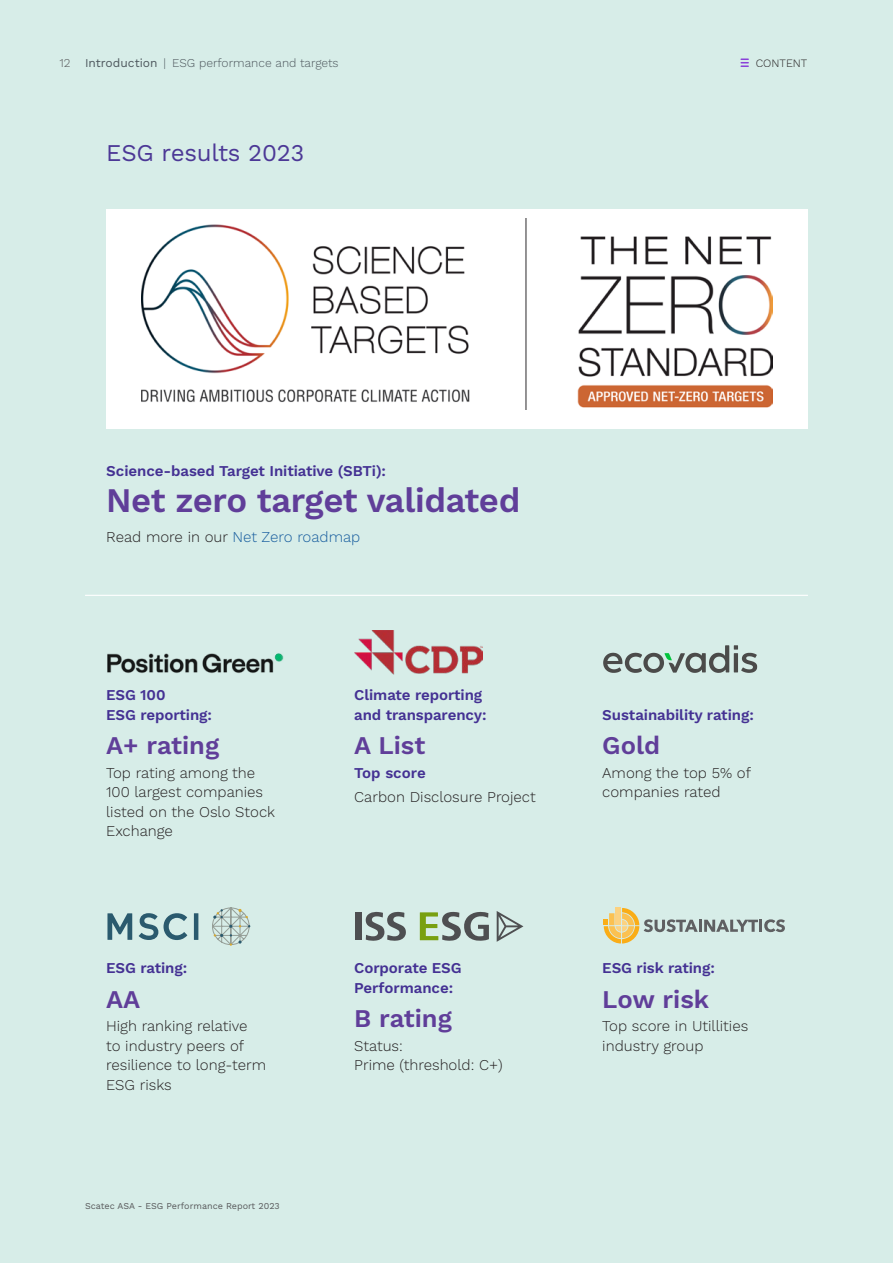
<style>
.page{position:relative;width:893px;height:1263px;background:#d7ede8}
.page>*{position:absolute;margin:0;border:0;box-sizing:border-box;transform-origin:0 0}
.Bildetekster{font:600 34.5px "Work Sans";letter-spacing:-.01em;color:#603e99}
.Bildetekster-2{font:600 25.5px "Work Sans";color:#603e99}
.Headline_Style_2_-_Black_-_Left{font:24px "Work Sans";letter-spacing:-.01em;color:#4c3896}
.Bildetekster-3{font:300 15px/19.5px "Work Sans";color:#231f20}
.Illustration_Subheading_1{font:600 15px/19.5px "Work Sans";letter-spacing:-.005em;color:#443193}
.Bildetekster-4{font:300 15px "Work Sans";color:#175d9e}
.Bildetekster-5{font:600 15px "Work Sans";color:#443193}
.t1{font:300 12px "Work Sans";color:#4d575d}
.t2{font:300 11.25px "Work Sans";color:#231f20}
.t3{font:9px "Work Sans";color:#57585a}
.s1{color:#57585a}
.s2{font-weight:400}
.s3{color:#231f20}
</style>
<div class="page">
<img style="left:354px;top:630px;width:129px;height:45px">
<svg style="left:603px;top:645px;width:154px;height:28px"></svg>
<svg style="left:420px;top:912px;width:69px;height:29px"></svg>
<svg style="left:366px;top:912px;width:40px;height:29px"></svg>
<svg style="left:497px;top:911px;width:26px;height:31px"></svg>
<div style="left:356px;top:912px;width:6px;height:28px;background:#4e4f51"></div>
<svg style="left:604px;top:908px;width:181px;height:36px"></svg>
<svg style="left:212px;top:907px;width:38px;height:39px"></svg>
<svg style="left:107px;top:913px;width:25px;height:27px"></svg>
<svg style="left:194px;top:913px;width:4px;height:27px"></svg>
<svg style="left:164px;top:913px;width:23px;height:27px"></svg>
<svg style="left:139px;top:913px;width:19px;height:27px"></svg>
<img style="left:107px;top:653px;width:177px;height:20px">
<svg style="left:275px;top:653px;width:7px;height:8px"></svg>
<div style="left:106px;top:210px;width:702px;height:219px;background:#fff"></div>
<img style="left:142px;top:219px;width:630px;height:191px">
<hr style="left:85px;top:595px;width:723px;height:1px;background:#fff">
<svg style="left:741px;top:59px;width:7px;height:8px"></svg>
<p class="t1" style="left:59px;top:56px;width:281px"><span class="s1">12</span> <span class="s2">Introduction</span> | ESG performance and targets</p>
<p class="Headline_Style_2_-_Black_-_Left" style="left:106px;top:138px;width:200px">ESG results 2023</p>
<p class="t2" style="left:756px;top:57px;width:53px">CONTENT</p>
<p class="Illustration_Subheading_1" style="left:106px;top:462px;width:281px">Science-based Target Initiative (SBTi):</p>
<p class="Bildetekster" style="left:106px;top:480px;width:416px">Net zero target validated</p>
<p class="Bildetekster-4" style="left:106px;top:528px;width:256px"><span class="s3">Read more in our</span> Net Zero roadmap</p>
<p class="Illustration_Subheading_1" style="left:106px;top:686px;width:107px">ESG 100<br>ESG reporting:</p>
<p class="Bildetekster-2" style="left:106px;top:730px;width:115px">A+ rating</p>
<p class="Bildetekster-3" style="left:106px;top:764px;width:170px">Top rating among the<br>100 largest companies listed on the Oslo Stock<br>Exchange</p>
<p class="Illustration_Subheading_1" style="left:106px;top:959px;width:83px">ESG rating:</p>
<p class="Bildetekster-2" style="left:106px;top:984px;width:36px">AA</p>
<p class="Bildetekster-3" style="left:106px;top:1017px;width:162px">High ranking relative<br>to industry peers of resilience to long-term<br>ESG risks</p>
<p class="t3" style="left:85px;top:1201px;width:196px">Scatec ASA - ESG Performance Report 2023</p>
<p class="Illustration_Subheading_1" style="left:354px;top:686px;width:134px">Climate reporting and transparency:</p>
<p class="Bildetekster-2" style="left:354px;top:730px;width:73px">A List</p>
<p class="Bildetekster-5" style="left:354px;top:764px;width:73px">Top score</p>
<p class="Bildetekster-3" style="left:354px;top:787px;width:183px">Carbon Disclosure Project</p>
<p class="Illustration_Subheading_1" style="left:354px;top:959px;width:109px">Corporate ESG<br>Performance:</p>
<p class="Bildetekster-2" style="left:354px;top:1004px;width:99px">B rating</p>
<p class="Bildetekster-3" style="left:354px;top:1037px;width:150px">Status:<br>Prime (threshold: C+)</p>
<p class="Illustration_Subheading_1" style="left:602px;top:706px;width:153px">Sustainability rating:</p>
<p class="Bildetekster-2" style="left:602px;top:730px;width:60px">Gold</p>
<p class="Bildetekster-3" style="left:602px;top:764px;width:150px">Among the top 5% of companies rated</p>
<p class="Illustration_Subheading_1" style="left:602px;top:959px;width:114px">ESG risk rating:</p>
<p class="Bildetekster-2" style="left:602px;top:984px;width:108px">Low risk</p>
<p class="Bildetekster-3" style="left:602px;top:1017px;width:148px">Top score in Utillities industry group</p>
</div>
